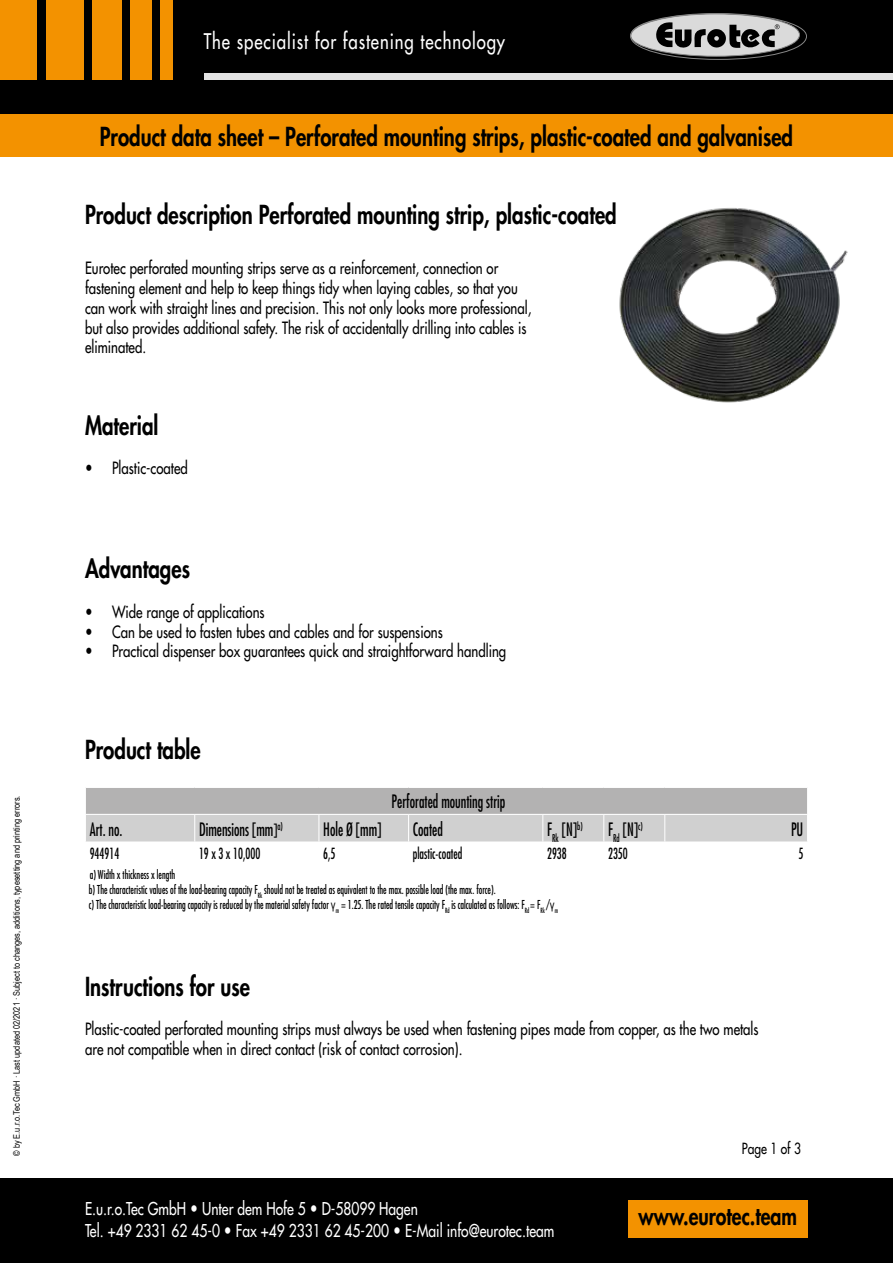
<style>
.page{position:relative;width:893px;height:1263px;background:#fff}
.page>*{position:absolute;margin:0;border:0;box-sizing:border-box;transform-origin:0 0}
.t1{font:800 25.5px "Futura Std";color:#000;scale:.8 1}
.t2{font:800 24.3px "Futura Std";color:#000;scale:.8 1}
.t3{font:500 21px "Futura Std";letter-spacing:.055em;color:#fff;scale:.8 1}
.t4{font:condensed 18px "Futura Std";color:#000;scale:.8 1}
.t5{font:500 17.25px/22.5px "Futura Std";color:#fff;scale:.8 1}
.t6{font:500 16.5px/19.8px "Futura Std";color:#000;scale:.8 1}
.t7{font:condensed 15px "Futura Std";color:#000;scale:.8 1}
.t8{font:500 15px "Futura Std";color:#000;scale:.8 1}
.t9{font:condensed 12px/15px "Futura Std";color:#000;scale:.8 1}
.t10{font:9px "Arial Narrow";color:#000}
.s1{font-size:16.5px}
.s2{font-family:"Arial";font-stretch:normal}
.s3{font-weight:800}
</style>
<div class="page">
<div style="left:0;top:0;width:893px;height:137px;background:#000"></div>
<div style="left:204px;top:74px;width:689px;height:6px;background:#e3e3e3"></div>
<svg style="left:630px;top:13px;width:176px;height:46px"></svg>
<div style="left:631px;top:14px;width:168px;height:42px;background:#dadada;border-radius:50%"></div>
<div style="left:630px;top:14px;width:170px;height:43px;border:1px solid #878787;border-radius:50%"></div>
<div style="left:630px;top:13px;width:177px;height:47px;border:1px solid #878787;border-radius:50%"></div>
<svg style="left:656px;top:22px;width:124px;height:27px"></svg>
<div style="left:0;top:0;width:37px;height:80px;background:#f39200"></div>
<div style="left:46px;top:0;width:38px;height:80px;background:#f39200"></div>
<div style="left:92px;top:0;width:30px;height:80px;background:#f39200"></div>
<div style="left:131px;top:0;width:21px;height:80px;background:#f39200"></div>
<div style="left:161px;top:0;width:12px;height:80px;background:#f39200"></div>
<div style="left:0;top:114px;width:893px;height:43px;background:#f39200"></div>
<div style="left:0;top:1178px;width:893px;height:85px;background:#000"></div>
<div style="left:628px;top:1200px;width:180px;height:37px;background:#f39200"></div>
<svg style="left:86px;top:788px;width:721px;height:54px;background:#c3c3c3"></svg>
<img style="left:619px;top:208px;width:229px;height:195px">
<p class="t10" style="left:10px;top:1156px;width:362px;rotate:-90deg">© by E.u.r.o.Tec GmbH · Last updated 02/2021 · Subject to changes, additions, typesetting and printing errors.</p>
<p class="t3" style="left:204px;top:28px;width:378px">The specialist for fastening technology</p>
<h1 class="t1" style="left:100px;top:121px;width:868px">Product data sheet – Perforated mounting strips, plastic-coated and galvanised</h1>
<h1 class="t1" style="left:85px;top:198px;width:666px">Product description Perforated mounting strip, plastic-coated</h1>
<p class="t6" style="left:85px;top:258px;width:560px">Eurotec perforated mounting strips serve as a reinforcement, connection or fastening element and help to keep things tidy when laying cables, so that you can work with straight lines and precision. This not only looks more professional, but also provides additional safety. The risk of accidentally drilling into cables is eliminated.</p>
<h1 class="t1" style="left:85px;top:409px;width:93px">Material</h1>
<p class="t6" style="left:85px;top:458px;width:130px">• Plastic-coated</p>
<h1 class="t1" style="left:85px;top:552px;width:133px">Advantages</h1>
<p class="t6" style="left:85px;top:602px;width:226px">• Wide range of applications</p>
<p class="t6" style="left:85px;top:622px;width:449px">• Can be used to fasten tubes and cables and for suspensions</p>
<p class="t6" style="left:85px;top:641px;width:528px">• Practical dispenser box guarantees quick and straightforward handling</p>
<h1 class="t1" style="left:85px;top:733px;width:146px">Product table</h1>
<p class="t4" style="left:392px;top:791px;width:144px">Perforated mounting strip</p>
<p class="t4" style="left:90px;top:818px;width:43px">Art. no.</p>
<p class="t4" style="left:199px;top:818px;width:106px">Dimensions [mm<span class="s1">]</span><sup>a)</sup></p>
<p class="t4" style="left:323px;top:818px;width:74px">Hole Ø [mm]</p>
<p class="t4" style="left:413px;top:818px;width:39px">Coated</p>
<p class="t4" style="left:547px;top:818px;width:46px">F<sub>Rk</sub> [N]<sup>b)</sup></p>
<p class="t4" style="left:608px;top:818px;width:45px">F<sub>Rd</sub> [N]<sup>c)</sup></p>
<p class="t4" style="left:791px;top:818px;width:17px">PU</p>
<p class="t7" style="left:90px;top:844px;width:38px">944914</p>
<p class="t7" style="left:199px;top:844px;width:78px">19 x 3 x 10,000</p>
<p class="t7" style="left:323px;top:844px;width:17px">6,5</p>
<p class="t7" style="left:413px;top:844px;width:63px">plastic-coated</p>
<p class="t7" style="left:547px;top:844px;width:26px">2938</p>
<p class="t7" style="left:608px;top:844px;width:26px">2350</p>
<p class="t7" style="left:798px;top:844px;width:8px">5</p>
<p class="t9" style="left:89px;top:867px;width:588px">a) Width x thickness x length<br>b) The characteristic values of the load-bearing capacity F<sub>Rk</sub> should not be treated as equivalent to the max. possible load (the max. force).<br>c) The characteristic load-bearing capacity is reduced by the material safety factor <span class="s2">γ</span><sub>m</sub> = 1.25. The rated tensile capacity F<sub>Rd</sub> is calculated as follows: F<sub>Rd</sub> = F<sub>Rk</sub> /<span class="s2">γ</span><sub>m</sub></p>
<h1 class="t1" style="left:85px;top:970px;width:208px">Instructions for use</h1>
<p class="t6" style="left:85px;top:1019px;width:843px">Plastic-coated perforated mounting strips must always be used when fastening pipes made from copper, as the two metals are not compatible when in direct contact (risk of contact corrosion).</p>
<p class="t8" style="left:742px;top:1139px;width:75px">Page 1 of 3</p>
<p class="t5" style="left:85px;top:1197px;width:588px">E.u.r.o.Tec GmbH <span class="s3">•</span> Unter dem Hofe 5 <span class="s3">•</span> D-58099 Hagen<br>Tel. +49 2331 62 45-0 <span class="s3">•</span> Fax +49 2331 62 45-200 <span class="s3">•</span> E-Mail info@eurotec.team</p>
<h2 class="t2" style="left:638px;top:1201px;width:200px">www.eurotec.team</h2>
</div>
